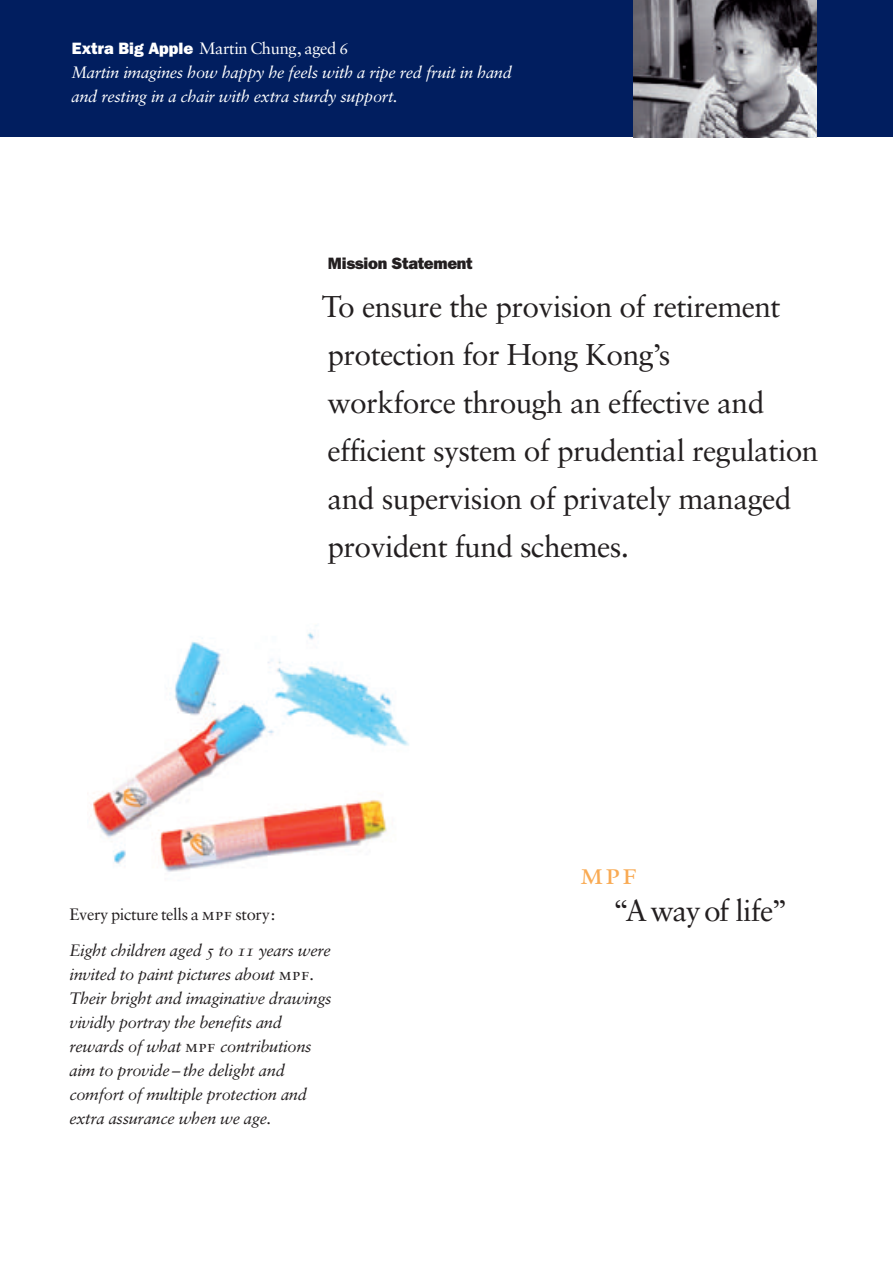
<style>
.page{position:relative;width:893px;height:1263px;background:#fff}
.page>*{position:absolute;margin:0;border:0;box-sizing:border-box;transform-origin:0 0}
.t1{font:30px/48px "Sabon";letter-spacing:-.02em;color:#231f20}
.t2{font:30px "Sabon Roman SC";color:#f9aa53}
.t3{font:italic 16.5px/24px "Sabon";letter-spacing:-.02em;color:#231f20}
.t4{font:italic 16.5px/24px "Sabon";letter-spacing:-.02em;color:#fff}
.t5{font:800 16.5px "Franklin Gothic";letter-spacing:-.02em;color:#231f20}
.s1{font-family:"Franklin Gothic";font-weight:800;font-style:normal}
.s2{font-style:normal}
.s3{font-family:"Sabon Roman SC";font-style:normal}
.s4{font-family:"Sabon Italic Os F";font-style:normal}
.s5{font-family:"Sabon Roman SC"}
</style>
<div class="page">
<div style="left:0;top:0;width:893px;height:137px;background:#011e5f"></div>
<img style="left:90px;top:625px;width:319px;height:247px">
<img style="left:633px;top:0;width:183px;height:137px">
<p class="t4" style="left:72px;top:36px;width:442px"><span class="s1">Extra Big Apple</span> <span class="s2">Martin Chung, aged</span> <span class="s3">6<br></span>Martin imagines how happy he feels with a ripe red fruit in hand and resting in a chair with extra sturdy support.</p>
<p class="t5" style="left:328px;top:254px;width:146px">Mission Statement</p>
<h1 class="t1" style="left:322px;top:282px;width:498px">To ensure the provision of retirement protection for Hong Kong’s<br>workforce through an effective and efficient system of prudential regulation and supervision of privately managed provident fund schemes.</h1>
<p class="t3" style="left:69px;top:897px;width:263px;line-height:36px"><span class="s2">Every picture tells a</span> <span class="s3">mpf</span> <span class="s2">story:<br></span>Eight children aged <span class="s4">5</span> to <span class="s4">11</span> years were</p>
<p class="t3" style="left:69px;top:963px;width:264px">invited to paint pictures about <span class="s3">mpf</span>.<br>Their bright and imaginative drawings vividly portray the benefits and rewards of what <span class="s3">mpf</span> contributions aim to provide – the delight and comfort of multiple protection and extra assurance when we age.</p>
<h1 class="t2" style="left:580px;top:856px;width:58px">mpf</h1>
<h1 class="t1" style="left:613px;top:886px;width:177px"><span class="s5">“</span>Awayof life”</h1>
</div>
